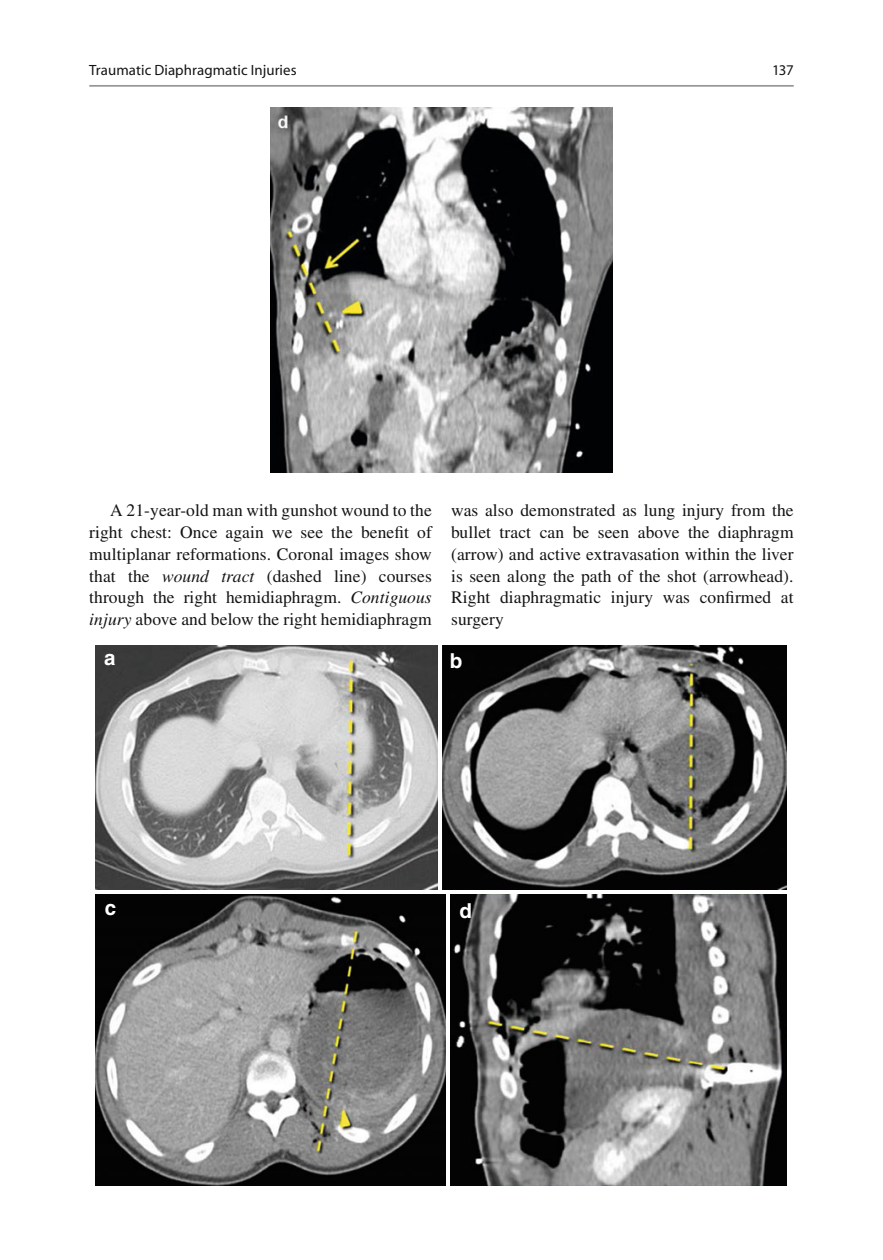
<style>
.page{position:relative;width:883px;height:1260px;background:#fff}
.page>*{position:absolute;margin:0;border:0;box-sizing:border-box;transform-origin:0 0}
.t1{font:700 20.65px "Gtbgkd Trqktw Helvetica";color:#fff}
.t2{font:17.5px/21.9px "Rjhbtv Lnljnd Times";letter-spacing:.005em;color:#131413;text-align:justify}
.t3{font:14.88px "Hvyxkr Cqbhff Myriad";letter-spacing:.005em;color:#131413}
.s1{font-family:"Xphbxy Ghfmhp Times";font-style:italic}
</style>
<div class="page">
<img style="left:270px;top:107px;width:343px;height:366px">
<img style="left:96px;top:645px;width:342px;height:245px">
<img style="left:443px;top:645px;width:343px;height:245px">
<img style="left:96px;top:895px;width:349px;height:290px">
<img style="left:450px;top:895px;width:336px;height:290px">
<hr style="left:89px;top:85px;width:705px;height:2px;background:#989898">
<p class="t3" style="left:89px;top:64px;width:209px">Traumatic Diaphragmatic Injuries</p>
<p class="t3" style="left:772px;top:64px;width:23px">137</p>
<p class="t2" style="left:89px;top:501px;width:344px;text-indent:21px">A 21-year-old man with gunshot wound to the right chest: Once again we see the benefit of multiplanar reformations. Coronal images show that the <span class="s1">wound tract</span> (dashed line) courses through the right hemidiaphragm. <span class="s1">Contiguous injury</span> above and below the right hemidiaphragm</p>
<p class="t2" style="left:451px;top:501px;width:344px">was also demonstrated as lung injury from the bullet tract can be seen above the diaphragm (arrow) and active extravasation within the liver is seen along the path of the shot (arrowhead).<br>Right diaphragmatic injury was confirmed at surgery</p>
<p class="t1" style="left:104px;top:646px;width:13px">a</p>
<p class="t1" style="left:450px;top:649px;width:14px">b</p>
<p class="t1" style="left:105px;top:896px;width:13px">c</p>
<p class="t1" style="left:460px;top:899px;width:14px">d</p>
</div>
